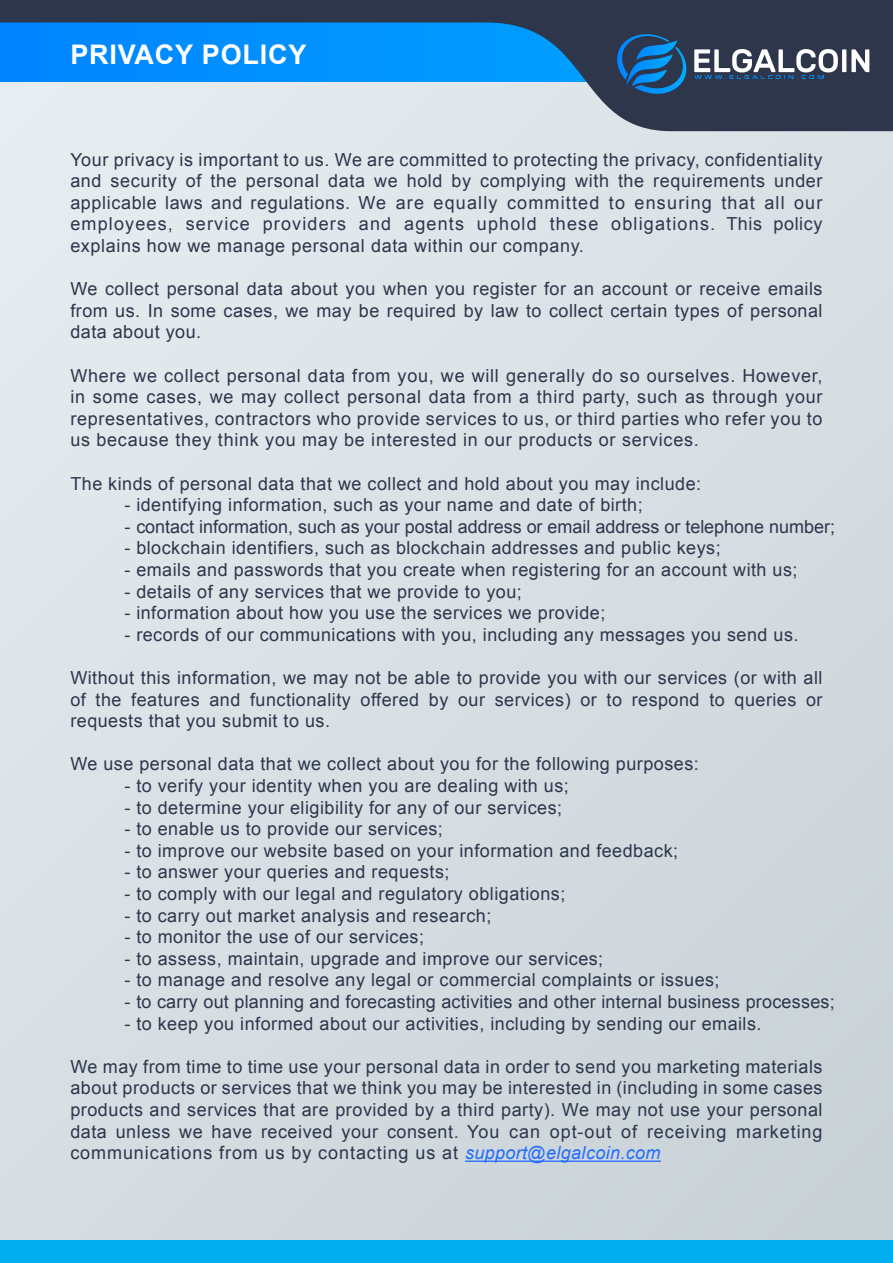
<style>
.page{position:relative;width:893px;height:1263px;background:#d8dfe4}
.page>*{position:absolute;margin:0;border:0;box-sizing:border-box;transform-origin:0 0}
.t1{font:700 27px "Arial";letter-spacing:.03em;color:#fff}
.t2{font:18px/21.6px "Arial";letter-spacing:.025em;color:#2d364b;text-align:justify}
.t3{font:18px "Arial";color:#2d364b}
.s1{font-style:italic;color:#246dff}
</style>
<div class="page">
<svg style="left:0;top:0;width:893px;height:131px"></svg>
<div style="left:0;top:1240px;width:893px;height:23px;background:#00adee"></div>
<svg style="left:615px;top:32px;width:254px;height:66px;background:#3f5571"></svg>
<hr style="left:465px;top:1160px;width:196px;height:2px;background:#246dff">
<h1 class="t1" style="left:70px;top:37px;width:238px">PRIVACY POLICY</h1>
<p class="t2" style="left:70px;top:149px;width:754px">Your privacy is important to us. We are committed to protecting the privacy, confidentiality and security of the personal data we hold by complying with the requirements under applicable laws and regulations. We are equally committed to ensuring that all our employees, service providers and agents uphold these obligations. This policy explains how we manage personal data within our company.</p>
<p class="t2" style="left:70px;top:278px;width:754px">We collect personal data about you when you register for an account or receive emails from us. In some cases, we may be required by law to collect certain types of personal data about you.</p>
<p class="t2" style="left:70px;top:365px;width:754px">Where we collect personal data from you, we will generally do so ourselves. However, in some cases, we may collect personal data from a third party, such as through your representatives, contractors who provide services to us, or third parties who refer you to us because they think you may be interested in our products or services.</p>
<p class="t2" style="left:70px;top:473px;width:632px">The kinds of personal data that we collect and hold about you may include:</p>
<p class="t2" style="left:124px;top:494px;width:520px">- identifying information, such as your name and date of birth;</p>
<p class="t3" style="left:124px;top:515px;width:712px">- contact information, such as your postal address or email address or telephone number;</p>
<p class="t2" style="left:124px;top:537px;width:598px">- blockchain identifiers, such as blockchain addresses and public keys;</p>
<p class="t2" style="left:124px;top:559px;width:675px">- emails and passwords that you create when registering for an account with us;</p>
<p class="t2" style="left:124px;top:581px;width:399px">- details of any services that we provide to you;</p>
<p class="t2" style="left:124px;top:602px;width:482px">- information about how you use the services we provide;</p>
<p class="t2" style="left:124px;top:624px;width:676px">- records of our communications with you, including any messages you send us.</p>
<p class="t2" style="left:70px;top:667px;width:754px">Without this information, we may not be able to provide you with our services (or with all of the features and functionality offered by our services) or to respond to queries or requests that you submit to us.</p>
<p class="t2" style="left:70px;top:753px;width:630px">We use personal data that we collect about you for the following purposes:</p>
<p class="t2" style="left:124px;top:775px;width:446px">- to verify your identity when you are dealing with us;</p>
<p class="t2" style="left:124px;top:797px;width:439px">- to determine your eligibility for any of our services;</p>
<p class="t2" style="left:124px;top:818px;width:320px">- to enable us to provide our services;</p>
<p class="t2" style="left:124px;top:840px;width:555px">- to improve our website based on your information and feedback;</p>
<p class="t2" style="left:124px;top:861px;width:327px">- to answer your queries and requests;</p>
<p class="t2" style="left:124px;top:883px;width:442px">- to comply with our legal and regulatory obligations;</p>
<p class="t2" style="left:124px;top:905px;width:369px">- to carry out market analysis and research;</p>
<p class="t2" style="left:124px;top:926px;width:301px">- to monitor the use of our services;</p>
<p class="t2" style="left:124px;top:948px;width:480px">- to assess, maintain, upgrade and improve our services;</p>
<p class="t2" style="left:124px;top:969px;width:597px">- to manage and resolve any legal or commercial complaints or issues;</p>
<p class="t2" style="left:124px;top:991px;width:712px">- to carry out planning and forecasting activities and other internal business processes;</p>
<p class="t2" style="left:124px;top:1013px;width:639px">- to keep you informed about our activities, including by sending our emails.</p>
<p class="t2" style="left:70px;top:1056px;width:754px">We may from time to time use your personal data in order to send you marketing materials about products or services that we think you may be interested in (including in some cases products and services that are provided by a third party). We may not use your personal data unless we have received your consent. You can opt-out of receiving marketing communications from us by contacting us at <span class="s1">support@elgalcoin.com</span></p>
</div>
